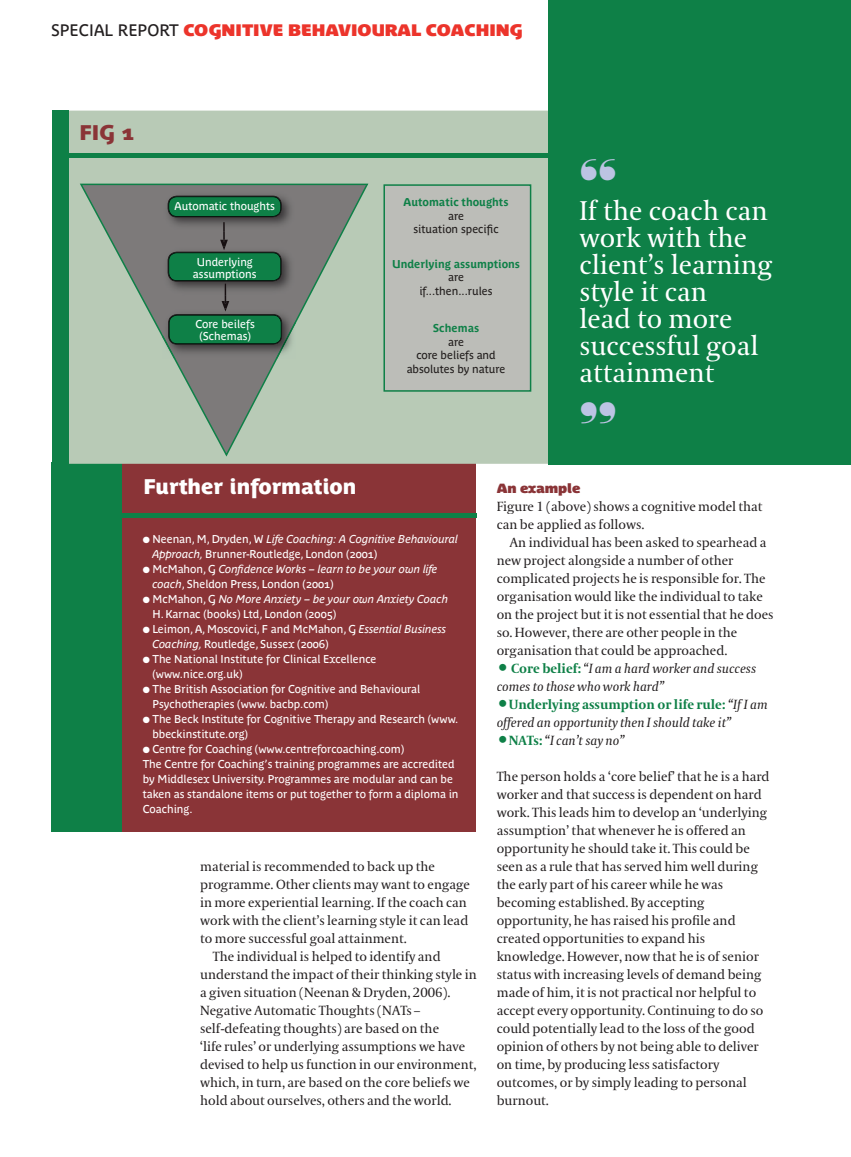
<style>
.page{position:relative;width:851px;height:1157px;background:#fff}
.page>*{position:absolute;margin:0;border:0;box-sizing:border-box;transform-origin:0 0}
.t1{font:27px/27px "Coranto";color:#fff}
.t2{font:21px "Parisine Plus Sombre";color:#fff}
.t3{font:21px "Parisine Plus Sombre";color:#8a3437}
.t4{font:700 16.5px "Parisine Plus Sombre";color:#ec342b}
.t5{font:13.2px/18px "Coranto";color:#231f20}
.t6{font:italic 13.2px/18px "Coranto";color:#231f20}
.t7{font:700 13.2px "Parisine Plus Sombre";color:#8a3437}
.t8{font:11.25px/15px "Parisine Plus";color:#fff}
.t9{font:italic 11.25px/15px "Parisine Plus";color:#fff}
.t10{font:11.25px/13.5px "Parisine Plus";color:#221e1d;text-align:center}
.t11{font:700 11.25px "Parisine Plus";color:#0e8047}
.s1{font-family:"Parisine Plus";font-weight:400;color:#231f20}
.s2{font-style:italic}
.s3{font-style:normal}
.s4{font-weight:700;font-style:normal;font-size:22.5px;color:#0e8047}
.s5{font-weight:700;font-style:normal;color:#0e8047}
</style>
<div class="page">
<div style="left:122px;top:462px;width:353px;height:370px;background:#8a3437"></div>
<div style="left:52px;top:462px;width:70px;height:369px;background:#0e8047"></div>
<div style="left:110px;top:513px;width:366px;height:5px;background:#0e8047"></div>
<div style="left:69px;top:111px;width:480px;height:353px;background:#b8cab6"></div>
<div style="left:52px;top:111px;width:17px;height:353px;background:#0e8047"></div>
<hr style="left:52px;top:154px;width:500px;height:4px;background:#0e8047">
<svg style="left:80px;top:184px;width:288px;height:272px;background:#a3b0a2"></svg>
<img style="left:162px;top:246px;width:133px;height:49px">
<img style="left:162px;top:308px;width:134px;height:12px">
<img style="left:162px;top:320px;width:134px;height:39px">
<img style="left:168px;top:314px;width:114px;height:31px">
<img style="left:162px;top:190px;width:133px;height:41px">
<svg style="left:168px;top:196px;width:113px;height:148px;background:#3c7156"></svg>
<div style="left:383px;top:184px;width:148px;height:208px;background:#bcbdb8"></div>
<div style="left:448px;top:213px;width:15px;height:7px;background:#bcbdb8"></div>
<div style="left:413px;top:225px;width:85px;height:10px;background:#bcbdb8"></div>
<div style="left:448px;top:275px;width:15px;height:6px;background:#bcbdb8"></div>
<div style="left:420px;top:286px;width:72px;height:11px;background:#bcbdb8"></div>
<div style="left:448px;top:339px;width:15px;height:7px;background:#bcbdb8"></div>
<div style="left:417px;top:351px;width:78px;height:10px;background:#bcbdb8"></div>
<div style="left:407px;top:364px;width:97px;height:11px;background:#bcbdb8"></div>
<div style="left:549px;top:0;width:301px;height:465px;background:#0e8047"></div>
<p class="t4" style="left:51px;top:21px;width:473px"><span class="s1">SPECIAL REPORT</span> COGNITIVE BEHAVIOURAL COACHING</p>
<h2 class="t3" style="left:79px;top:120px;width:56px">FIG 1</h2>
<p class="t8" style="left:174px;top:198px;width:102px">Automatic thoughts</p>
<p class="t11" style="left:403px;top:196px;width:106px">Automatic thoughts</p>
<p class="t10" style="left:413px;top:209px;width:87px">are<br>situation specific</p>
<p class="t11" style="left:392px;top:257px;width:129px">Underlying assumptions</p>
<p class="t10" style="left:419px;top:270px;width:75px">are if...then...rules</p>
<p class="t11" style="left:433px;top:322px;width:48px">Schemas</p>
<p class="t10" style="left:406px;top:335px;width:100px">are<br>core beliefs and absolutes by nature</p>
<p class="t8" style="left:193px;top:256px;width:65px;line-height:12px;text-align:center">Underlying assumptions</p>
<p class="t8" style="left:195px;top:318px;width:61px;line-height:12px;text-align:center">Core beilefs (Schemas)</p>
<h1 class="t1" style="left:579px;top:198px;width:195px">If the coach can work with the client’s learning style it can<br>lead to more successful goal attainment</h1>
<h2 class="t2" style="left:143px;top:474px;width:214px">Further information</h2>
<p class="t8" style="left:152px;top:531px;width:307px;text-indent:-10px">● Neenan, M, Dryden, W <span class="s2">Life Coaching: A Cognitive Behavioural<br>Approach,</span> Brunner-Routledge, London (2001)</p>
<p class="t9" style="left:152px;top:561px;width:286px;text-indent:-10px">● <span class="s3">McMahon, G</span> Confidence Works – learn to be your own life coach<span class="s3">, Sheldon Press, London (2001)</span></p>
<p class="t8" style="left:152px;top:591px;width:297px;text-indent:-10px">● McMahon, G <span class="s2">No More Anxiety – be your own Anxiety Coach<br></span>H. Karnac (books) Ltd, London (2005)</p>
<p class="t8" style="left:152px;top:621px;width:295px;text-indent:-10px">● Leimon, A, Moscovici, F and McMahon, G <span class="s2">Essential Business<br>Coaching,</span> Routledge, Sussex (2006)</p>
<p class="t8" style="left:152px;top:651px;width:225px;text-indent:-10px">● The National Institute for Clinical Excellence (www.nice.org.uk)</p>
<p class="t8" style="left:152px;top:681px;width:269px;text-indent:-10px">● The British Association for Cognitive and Behavioural<br>Psychotherapies (www. bacbp.com)</p>
<p class="t8" style="left:152px;top:711px;width:307px;text-indent:-10px">● The Beck Institute for Cognitive Therapy and Research (www. bbeckinstitute.org)</p>
<p class="t8" style="left:143px;top:741px;width:317px">● Centre for Coaching (www.centreforcoaching.com)<br>The Centre for Coaching’s training programmes are accredited by Middlesex University. Programmes are modular and can be taken as standalone items or put together to form a diploma in Coaching.</p>
<p class="t5" style="left:200px;top:858px;width:236px">material is recommended to back up the</p>
<p class="t5" style="left:200px;top:876px;width:271px">programme. Other clients may want to engage</p>
<p class="t5" style="left:200px;top:894px;width:268px">in more experiential learning. If the coach can</p>
<p class="t5" style="left:200px;top:912px;width:269px">work with the client’s learning style it can lead</p>
<p class="t5" style="left:200px;top:930px;width:208px">to more successful goal attainment.</p>
<p class="t5" style="left:213px;top:948px;width:229px">The individual is helped to identify and</p>
<p class="t5" style="left:200px;top:966px;width:278px">understand the impact of their thinking style in</p>
<p class="t5" style="left:200px;top:984px;width:252px">a given situation (Neenan &amp; Dryden, 2006).</p>
<p class="t5" style="left:200px;top:1002px;width:221px">Negative Automatic Thoughts (NATs –</p>
<p class="t5" style="left:200px;top:1020px;width:240px">self-defeating thoughts) are based on the</p>
<p class="t5" style="left:200px;top:1038px;width:266px">‘life rules’ or underlying assumptions we have</p>
<p class="t5" style="left:200px;top:1056px;width:278px">devised to help us function in our environment,</p>
<p class="t5" style="left:200px;top:1074px;width:271px">which, in turn, are based on the core beliefs we</p>
<p class="t5" style="left:200px;top:1092px;width:253px">hold about ourselves, others and the world.</p>
<p class="t7" style="left:496px;top:480px;width:85px">An example</p>
<p class="t5" style="left:496px;top:498px;width:267px">Figure 1 (above) shows a cognitive model that can be applied as follows.</p>
<p class="t5" style="left:496px;top:534px;width:278px;text-indent:13px">An individual has been asked to spearhead a new project alongside a number of other complicated projects he is responsible for. The organisation would like the individual to take on the project but it is not essential that he does so. However, there are other people in the organisation that could be approached.</p>
<p class="t6" style="left:496px;top:660px;width:261px"><span class="s4">•</span> <span class="s5">Core belief:</span> “I am a hard worker and success comes to those who work hard”</p>
<p class="t6" style="left:496px;top:696px;width:272px"><span class="s4">•</span><span class="s5">Underlying assumption or life rule:</span> “If I am offered an opportunity then I should take it”</p>
<p class="t6" style="left:496px;top:732px;width:129px"><span class="s4">•</span><span class="s5">NATs:</span> “I can’t say no”</p>
<p class="t5" style="left:496px;top:768px;width:274px">The person holds a ‘core belief’ that he is a hard worker and that success is dependent on hard work. This leads him to develop an ‘underlying assumption’ that whenever he is offered an opportunity he should take it. This could be seen as a rule that has served him well during the early part of his career while he was becoming established. By accepting opportunity, he has raised his profile and created opportunities to expand his knowledge. However, now that he is of senior status with increasing levels of demand being made of him, it is not practical nor helpful to accept every opportunity. Continuing to do so could potentially lead to the loss of the good opinion of others by not being able to deliver on time, by producing less satisfactory outcomes, or by simply leading to personal burnout.</p>
</div>
